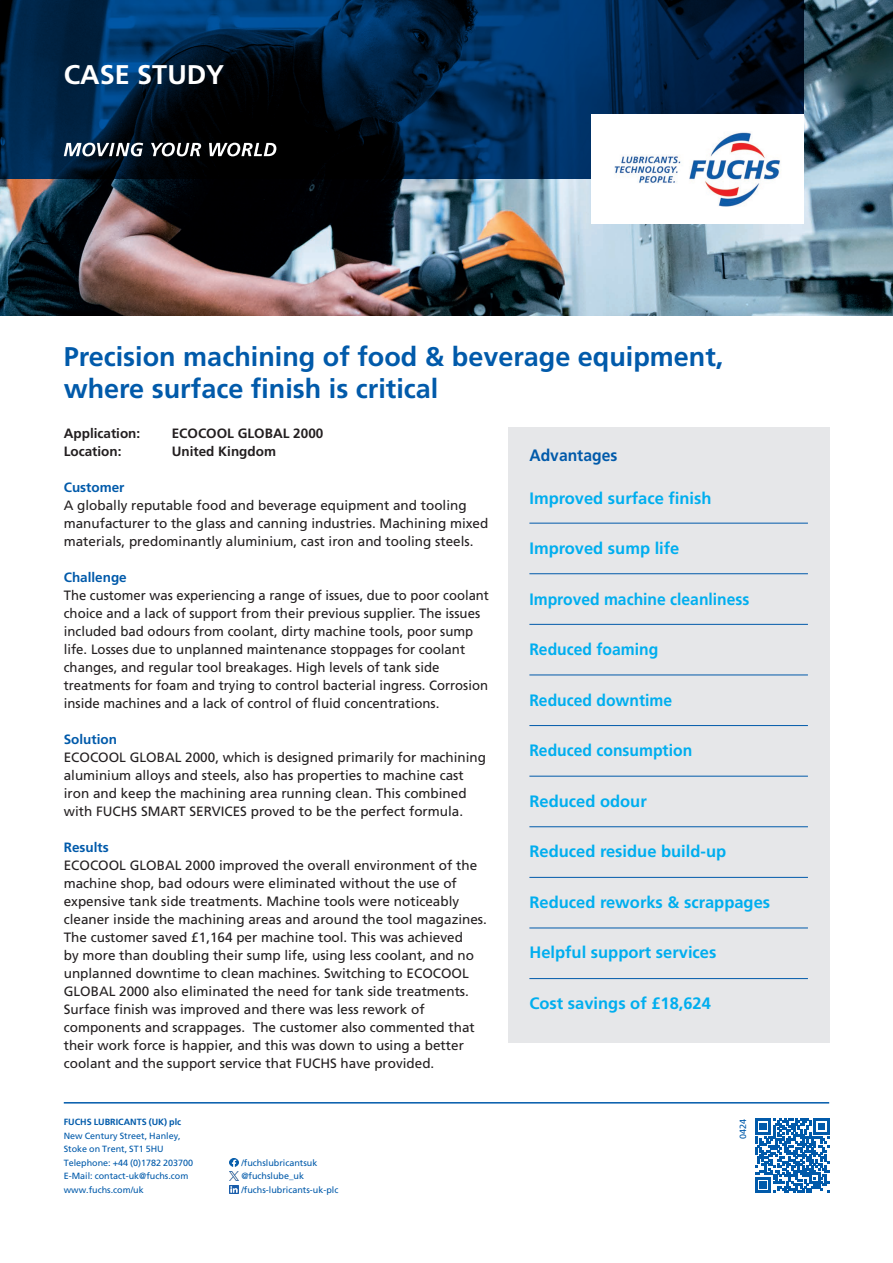
<style>
.page{position:relative;width:893px;height:1263px;background:#fff}
.page>*{position:absolute;margin:0;border:0;box-sizing:border-box;transform-origin:0 0}
.t1{font:700 27px "Frutiger LT Std";color:#015aaa}
.t2{font:700 27px "Frutiger LT Std";color:#fff}
.t3{font:700 16.5px "Frutiger LT Std";color:#00aeef}
.t4{font:700 16.5px "Frutiger LT Std";color:#00aeef;scale:.95 1}
.t5{font:700 16.5px "Frutiger LT Std";color:#015aaa;scale:.95 1}
.t6{font:13.5px/18px "Frutiger LT Std";color:#231f20}
.t7{font:700 13.5px "Frutiger LT Std";color:#231f20}
.t8{font:700 13.5px "Frutiger LT Std";color:#015aaa}
.Copy_9_12{font:9px "Frutiger LT Std";color:#015aaa}
.Copy_9_12-2{font:700 9px "Frutiger LT Std";color:#015aaa}
</style>
<div class="page">
<img style="left:0;top:0;width:893px;height:316px">
<svg style="left:0;top:0;width:804px;height:179px;background:#002143"></svg>
<svg style="left:64px;top:143px;width:212px;height:13px"></svg>
<hr style="left:64px;top:1102px;width:765px;height:1px;background:#015aaa">
<div style="left:508px;top:428px;width:321px;height:615px;background:#e6e7e9"></div>
<hr style="left:529px;top:523px;width:279px;height:1px;background:#015aaa">
<hr style="left:529px;top:573px;width:279px;height:1px;background:#015aaa">
<hr style="left:529px;top:624px;width:279px;height:1px;background:#015aaa">
<hr style="left:529px;top:675px;width:279px;height:1px;background:#015aaa">
<hr style="left:529px;top:725px;width:279px;height:1px;background:#015aaa">
<hr style="left:529px;top:776px;width:279px;height:1px;background:#015aaa">
<hr style="left:529px;top:826px;width:279px;height:1px;background:#015aaa">
<hr style="left:529px;top:877px;width:279px;height:1px;background:#015aaa">
<hr style="left:529px;top:928px;width:279px;height:1px;background:#015aaa">
<hr style="left:529px;top:978px;width:279px;height:1px;background:#015aaa">
<svg style="left:230px;top:1158px;width:8px;height:36px"></svg>
<svg style="left:755px;top:1118px;width:74px;height:75px"></svg>
<img style="left:591px;top:114px;width:213px;height:109px">
<p class="t2" style="left:64px;top:59px;width:162px">CASE STUDY</p>
<p class="t1" style="left:64px;top:340px;width:661px">Precision machining of food &amp; beverage equipment,</p>
<p class="t1" style="left:64px;top:373px;width:376px">where surface finish is critical</p>
<p class="t7" style="left:64px;top:425px;width:78px">Application:</p>
<p class="t7" style="left:172px;top:425px;width:153px">ECOCOOL GLOBAL 2000</p>
<p class="t7" style="left:64px;top:443px;width:59px">Location:</p>
<p class="t7" style="left:172px;top:443px;width:106px">United Kingdom</p>
<p class="t8" style="left:64px;top:479px;width:62px">Customer</p>
<p class="t6" style="left:64px;top:496px;width:426px">A globally reputable food and beverage equipment and tooling manufacturer to the glass and canning industries. Machining mixed materials, predominantly aluminium, cast iron and tooling steels.</p>
<p class="t8" style="left:64px;top:569px;width:65px">Challenge</p>
<p class="t6" style="left:64px;top:586px;width:427px">The customer was experiencing a range of issues, due to poor coolant choice and a lack of support from their previous supplier. The issues included bad odours from coolant, dirty machine tools, poor sump life. Losses due to unplanned maintenance stoppages for coolant changes, and regular tool breakages. High levels of tank side treatments for foam and trying to control bacterial ingress. Corrosion inside machines and a lack of control of fluid concentrations.</p>
<p class="t8" style="left:64px;top:731px;width:55px">Solution</p>
<p class="t6" style="left:64px;top:748px;width:424px">ECOCOOL GLOBAL 2000, which is designed primarily for machining aluminium alloys and steels, also has properties to machine cast iron and keep the machining area running clean. This combined with FUCHS SMART SERVICES proved to be the perfect formula.</p>
<p class="t8" style="left:64px;top:839px;width:46px">Results</p>
<p class="t6" style="left:64px;top:856px;width:425px">ECOCOOL GLOBAL 2000 improved the overall environment of the machine shop, bad odours were eliminated without the use of expensive tank side treatments. Machine tools were noticeably cleaner inside the machining areas and around the tool magazines.<br>The customer saved £1,164 per machine tool. This was achieved<br>by more than doubling their sump life, using less coolant, and no unplanned downtime to clean machines. Switching to ECOCOOL GLOBAL 2000 also eliminated the need for tank side treatments.<br>Surface finish was improved and there was less rework of components and scrappages. The customer also commented that their work force is happier, and this was down to using a better coolant and the support service that FUCHS have provided.</p>
<p class="t5" style="left:529px;top:446px;width:94px">Advantages</p>
<p class="t3" style="left:529px;top:488px;width:184px">Improved surface finish</p>
<p class="t3" style="left:529px;top:539px;width:152px">Improved sump life</p>
<p class="t4" style="left:529px;top:589px;width:233px">Improved machine cleanliness</p>
<p class="t4" style="left:529px;top:640px;width:137px">Reduced foaming</p>
<p class="t4" style="left:529px;top:690px;width:152px">Reduced downtime</p>
<p class="t4" style="left:529px;top:741px;width:173px">Reduced consumption</p>
<p class="t3" style="left:529px;top:791px;width:119px">Reduced odour</p>
<p class="t3" style="left:529px;top:842px;width:198px">Reduced residue build-up</p>
<p class="t3" style="left:529px;top:892px;width:242px">Reduced reworks &amp; scrappages</p>
<p class="t3" style="left:529px;top:943px;width:189px">Helpful support services</p>
<p class="t3" style="left:529px;top:993px;width:183px">Cost savings of £18,624</p>
<p class="Copy_9_12-2" style="left:64px;top:1117px;width:119px">FUCHS LUBRICANTS (UK) plc</p>
<p class="Copy_9_12" style="left:64px;top:1130px;width:119px">New Century Street, Hanley,</p>
<p class="Copy_9_12" style="left:64px;top:1144px;width:102px">Stoke on Trent, ST1 5HU</p>
<p class="Copy_9_12" style="left:64px;top:1157px;width:131px">Telephone: +44 (0)1782 203700</p>
<p class="Copy_9_12" style="left:64px;top:1171px;width:126px">E-Mail: contact-uk@fuchs.com</p>
<p class="Copy_9_12" style="left:64px;top:1184px;width:81px">www.fuchs.com/uk</p>
<p class="Copy_9_12" style="left:241px;top:1157px;width:78px">/fuchslubricantsuk</p>
<p class="Copy_9_12" style="left:241px;top:1171px;width:64px">@fuchslube_uk</p>
<p class="Copy_9_12" style="left:241px;top:1184px;width:98px">/fuchs-lubricants-uk-plc</p>
<p class="Copy_9_12" style="left:738px;top:1138px;width:22px;rotate:-90deg">0424</p>
</div>
